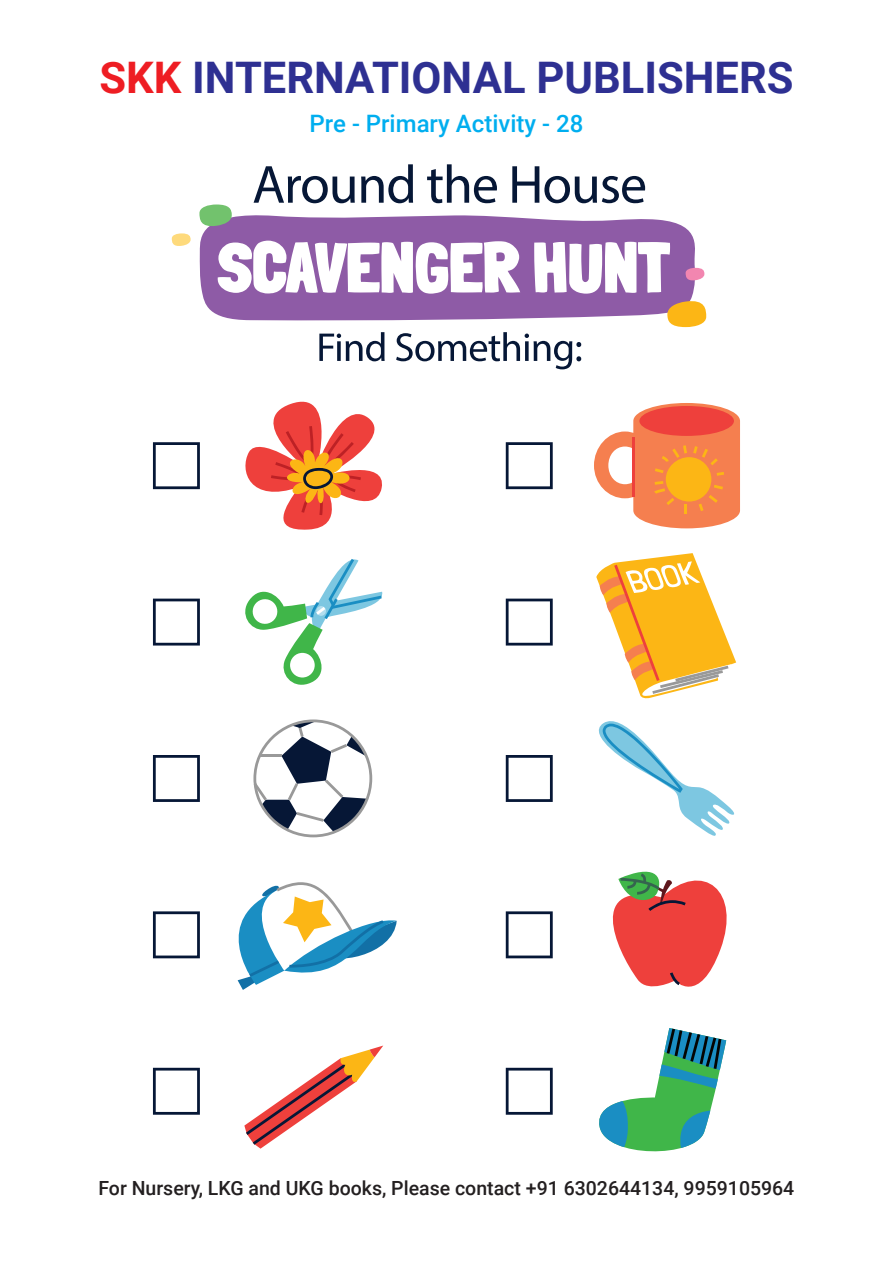
<style>
.page{position:relative;width:893px;height:1263px;background:#fff}
.page>*{position:absolute;margin:0;border:0;box-sizing:border-box;transform-origin:0 0}
.t1{font:700 43.5px "Roboto";color:#2e3092}
.t2{font:500 24px "Roboto";color:#00aeef}
.t3{font:500 19.5px "Roboto";color:#231f20}
.s1{color:#ee1d23}
</style>
<div class="page">
<svg style="left:199px;top:215px;width:495px;height:100px;fill:#8e5ba6"></svg>
<svg style="left:199px;top:204px;width:33px;height:24px"></svg>
<svg style="left:172px;top:233px;width:19px;height:13px"></svg>
<svg style="left:254px;top:166px;width:101px;height:37px"></svg>
<svg style="left:361px;top:164px;width:52px;height:39px"></svg>
<svg style="left:427px;top:164px;width:70px;height:39px"></svg>
<svg style="left:512px;top:166px;width:133px;height:37px"></svg>
<svg style="left:218px;top:241px;width:488px;height:128px"></svg>
<svg style="left:153px;top:442px;width:47px;height:47px"></svg>
<svg style="left:506px;top:442px;width:47px;height:47px"></svg>
<svg style="left:153px;top:599px;width:47px;height:46px"></svg>
<svg style="left:506px;top:599px;width:47px;height:46px"></svg>
<svg style="left:153px;top:755px;width:47px;height:47px"></svg>
<svg style="left:506px;top:755px;width:47px;height:47px"></svg>
<svg style="left:153px;top:911px;width:47px;height:47px"></svg>
<svg style="left:506px;top:911px;width:47px;height:47px"></svg>
<svg style="left:153px;top:1068px;width:47px;height:47px"></svg>
<svg style="left:506px;top:1068px;width:47px;height:47px"></svg>
<svg style="left:245px;top:401px;width:137px;height:129px"></svg>
<svg style="left:244px;top:1045px;width:139px;height:104px"></svg>
<svg style="left:253px;top:719px;width:119px;height:118px"></svg>
<svg style="left:237px;top:882px;width:160px;height:108px"></svg>
<svg style="left:594px;top:403px;width:146px;height:125px"></svg>
<hr style="left:632px;top:438px;width:3px;height:59px;background:#ee403c">
<svg style="left:245px;top:559px;width:138px;height:126px"></svg>
<svg style="left:598px;top:721px;width:137px;height:115px"></svg>
<svg style="left:612px;top:871px;width:115px;height:116px"></svg>
<svg style="left:596px;top:553px;width:140px;height:146px"></svg>
<svg style="left:599px;top:1028px;width:127px;height:124px"></svg>
<p class="t1" style="left:99px;top:47px;width:696px"><span class="s1">SKK</span> INTERNATIONAL PUBLISHERS</p>
<p class="t2" style="left:310px;top:107px;width:275px">Pre - Primary Activity - 28</p>
<p class="t3" style="left:98px;top:1174px;width:697px">For Nursery, LKG and UKG books, Please contact +91 6302644134, 9959105964</p>
</div>
